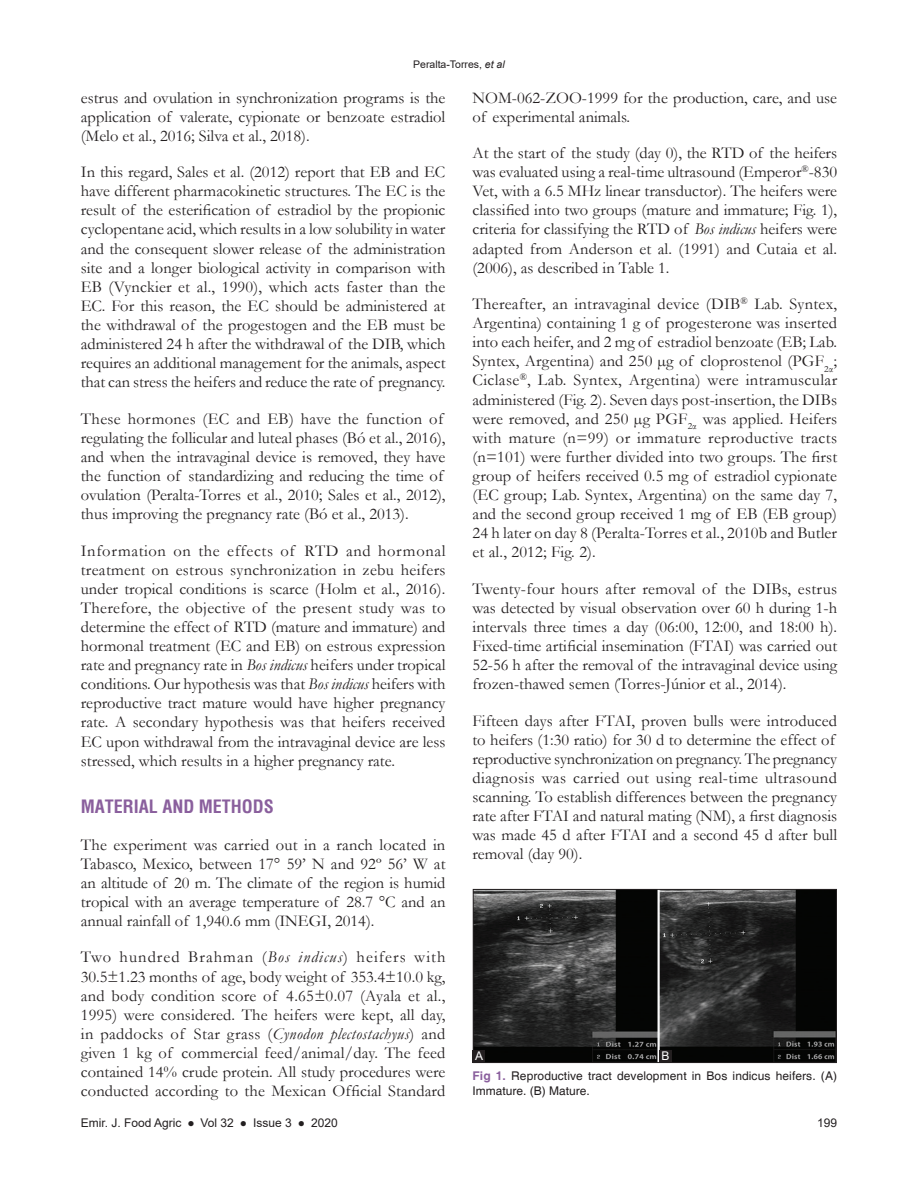
<style>
.page{position:relative;width:918px;height:1188px;background:#fff}
.page>*{position:absolute;margin:0;border:0;box-sizing:border-box;transform-origin:0 0}
.t1{font:700 condensed 18px "Helvetica";color:#8a5f9d}
.TX{font:16.5px/19px "Garamond";color:#231f20;text-align:justify}
.FGC{font:12px/15px "Helvetica";letter-spacing:.01em;color:#231f20}
.RF_L{font:12px "Arial";color:#231f20}
.LABEL{font:12px "Arial";color:#fff}
.t2{font:10.5px "Arial";color:#231f20}
.s1{font-style:italic}
.s2{font-weight:700;color:#8a5f9d}
</style>
<div class="page">
<img style="left:475px;top:891px;width:360px;height:170px">
<div style="left:473px;top:889px;width:364px;height:174px;border:1px solid #231f20"></div>
<div style="left:472px;top:1050px;width:13px;height:13px;background:#231f20"></div>
<div style="left:659px;top:1050px;width:13px;height:13px;background:#231f20"></div>
<p class="t2" style="left:413px;top:57px;width:93px">Peralta-Torres, <span class="s1">et al</span></p>
<p class="TX" style="left:81px;top:88px;width:366px">estrus and ovulation in synchronization programs is the application of valerate, cypionate or benzoate estradiol (Melo et al., 2016; Silva et al., 2018).</p>
<p class="TX" style="left:81px;top:162px;width:366px">In this regard, Sales et al. (2012) report that EB and EC have different pharmacokinetic structures. The EC is the result of the esterification of estradiol by the propionic cyclopentane acid, which results in a low solubility in water and the consequent slower release of the administration site and a longer biological activity in comparison with EB (Vynckier et al., 1990), which acts faster than the EC. For this reason, the EC should be administered at the withdrawal of the progestogen and the EB must be administered 24 h after the withdrawal of the DIB, which requires an additional management for the animals, aspect that can stress the heifers and reduce the rate of pregnancy.</p>
<p class="TX" style="left:81px;top:409px;width:366px;text-align:left">These hormones (EC and EB) have the function of regulating the follicular and luteal phases (Bó et al., 2016), and when the intravaginal device is removed, they have the function of standardizing and reducing the time of ovulation (Peralta-Torres et al., 2010; Sales et al., 2012), thus improving the pregnancy rate (Bó et al., 2013).</p>
<p class="TX" style="left:81px;top:540px;width:366px">Information on the effects of RTD and hormonal treatment on estrous synchronization in zebu heifers under tropical conditions is scarce (Holm et al., 2016).<br>Therefore, the objective of the present study was to determine the effect of RTD (mature and immature) and hormonal treatment (EC and EB) on estrous expression rate and pregnancy rate in <span class="s1">Bos indicus</span> heifers under tropical conditions. Our hypothesis was that <span class="s1">Bos indicus</span> heifers with reproductive tract mature would have higher pregnancy rate. A secondary hypothesis was that heifers received EC upon withdrawal from the intravaginal device are less stressed, which results in a higher pregnancy rate.</p>
<h1 class="t1" style="left:81px;top:795px;width:195px">MATERIAL AND METHODS</h1>
<p class="TX" style="left:81px;top:835px;width:366px">The experiment was carried out in a ranch located in Tabasco, Mexico, between 17° 59’ N and 92º 56’ W at an altitude of 20 m. The climate of the region is humid tropical with an average temperature of 28.7 °C and an annual rainfall of 1,940.6 mm (INEGI, 2014).</p>
<p class="TX" style="left:81px;top:947px;width:366px">Two hundred Brahman (<span class="s1">Bos indicus</span>) heifers with 30.5±1.23 months of age, body weight of 353.4±10.0 kg, and body condition score of 4.65±0.07 (Ayala et al., 1995) were considered. The heifers were kept, all day, in paddocks of Star grass (<span class="s1">Cynodon plectostachyus</span>) and given 1 kg of commercial feed/animal/day. The feed contained 14% crude protein. All study procedures were conducted according to the Mexican Official Standard</p>
<p class="TX" style="left:472px;top:88px;width:366px">NOM-062-ZOO-1999 for the production, care, and use of experimental animals.</p>
<p class="TX" style="left:472px;top:143px;width:366px">At the start of the study (day 0), the RTD of the heifers was evaluated using a real-time ultrasound (Emperor<sup>®</sup>-830<br>Vet, with a 6.5 MHz linear transductor). The heifers were classified into two groups (mature and immature; Fig. 1), criteria for classifying the RTD of <span class="s1">Bos indicus</span> heifers were adapted from Anderson et al. (1991) and Cutaia et al. (2006), as described in Table 1.</p>
<p class="TX" style="left:472px;top:294px;width:366px">Thereafter, an intravaginal device (DIB<sup>®</sup> Lab. Syntex, Argentina) containing 1 g of progesterone was inserted into each heifer, and 2 mg of estradiol benzoate (EB; Lab.<br>Syntex, Argentina) and 250 µg of cloprostenol (PGF<sub>2α</sub>; Ciclase<sup>®</sup>, Lab. Syntex, Argentina) were intramuscular administered (Fig. 2). Seven days post-insertion, the DIBs were removed, and 250 µg PGF<sub>2α</sub> was applied. Heifers with mature (n=99) or immature reproductive tracts (n=101) were further divided into two groups. The first group of heifers received 0.5 mg of estradiol cypionate (EC group; Lab. Syntex, Argentina) on the same day 7, and the second group received 1 mg of EB (EB group)<br>24 h later on day 8 (Peralta-Torres et al., 2010b and Butler et al., 2012; Fig. 2).</p>
<p class="TX" style="left:472px;top:579px;width:366px">Twenty-four hours after removal of the DIBs, estrus was detected by visual observation over 60 h during 1-h intervals three times a day (06:00, 12:00, and 18:00 h).<br>Fixed-time artificial insemination (FTAI) was carried out 52-56 h after the removal of the intravaginal device using frozen-thawed semen (Torres-Júnior et al., 2014).</p>
<p class="TX" style="left:472px;top:710px;width:366px;text-align:left">Fifteen days after FTAI, proven bulls were introduced to heifers (1:30 ratio) for 30 d to determine the effect of reproductive synchronization on pregnancy. The pregnancy diagnosis was carried out using real-time ultrasound scanning. To establish differences between the pregnancy rate after FTAI and natural mating (NM), a first diagnosis was made 45 d after FTAI and a second 45 d after bull removal (day 90).</p>
<p class="LABEL" style="left:475px;top:1047px;width:10px">A</p>
<p class="LABEL" style="left:662px;top:1047px;width:10px">B</p>
<p class="FGC" style="left:472px;top:1069px;width:366px"><span class="s2">Fig 1.</span> Reproductive tract development in Bos indicus heifers. (A)<br>Immature. (B) Mature.</p>
<p class="RF_L" style="left:81px;top:1114px;width:259px">Emir. J. Food Agric ● Vol 32 ● Issue 3 ● 2020</p>
<p class="RF_L" style="left:817px;top:1114px;width:22px">199</p>
</div>
